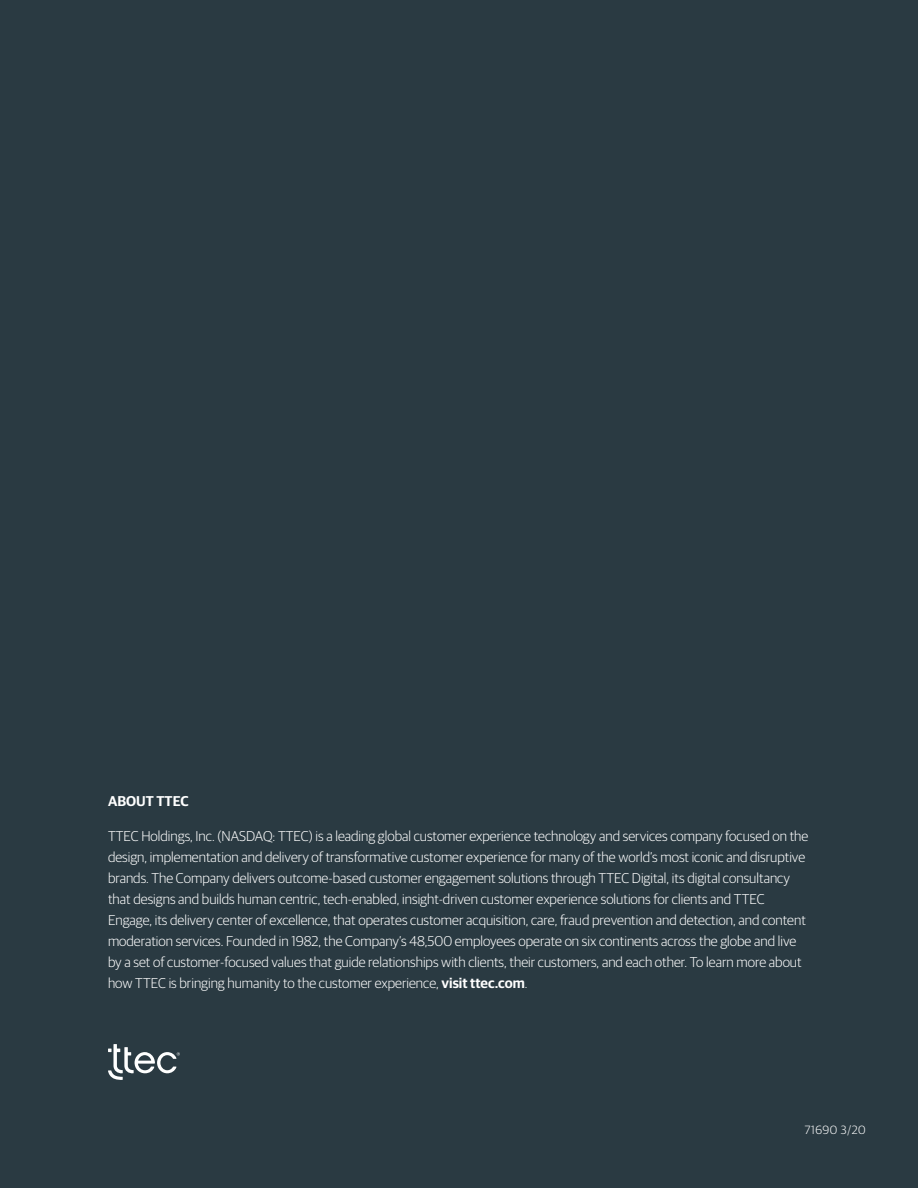
<style>
.page{position:relative;width:918px;height:1188px;background:#2a3a42}
.page>*{position:absolute;margin:0;border:0;box-sizing:border-box;transform-origin:0 0}
.body_-_white{font:300 14.25px/21px "Guardian Sans";color:#fff}
.body_-_white-2{font:600 14.25px "Guardian Sans";color:#fff}
.t1{font:300 12px "Guardian Sans";letter-spacing:.05em;color:#fff}
.s1{font-weight:600}
</style>
<div class="page">
<svg style="left:108px;top:1044px;width:72px;height:36px"></svg>
<p class="body_-_white-2" style="left:108px;top:791px;width:82px">ABOUT TTEC</p>
<p class="body_-_white" style="left:108px;top:824px;width:702px">TTEC Holdings, Inc. (NASDAQ: TTEC) is a leading global customer experience technology and services company focused on the design, implementation and delivery of transformative customer experience for many of the world’s most iconic and disruptive brands. The Company delivers outcome-based customer engagement solutions through TTEC Digital, its digital consultancy that designs and builds human centric, tech-enabled, insight-driven customer experience solutions for clients and TTEC Engage, its delivery center of excellence, that operates customer acquisition, care, fraud prevention and detection, and content moderation services. Founded in 1982, the Company’s 48,500 employees operate on six continents across the globe and live by a set of customer-focused values that guide relationships with clients, their customers, and each other. To learn more about how TTEC is bringing humanity to the customer experience, <span class="s1">visit ttec.com</span>.</p>
<p class="t1" style="left:805px;top:1122px;width:62px">71690 3/20</p>
</div>
